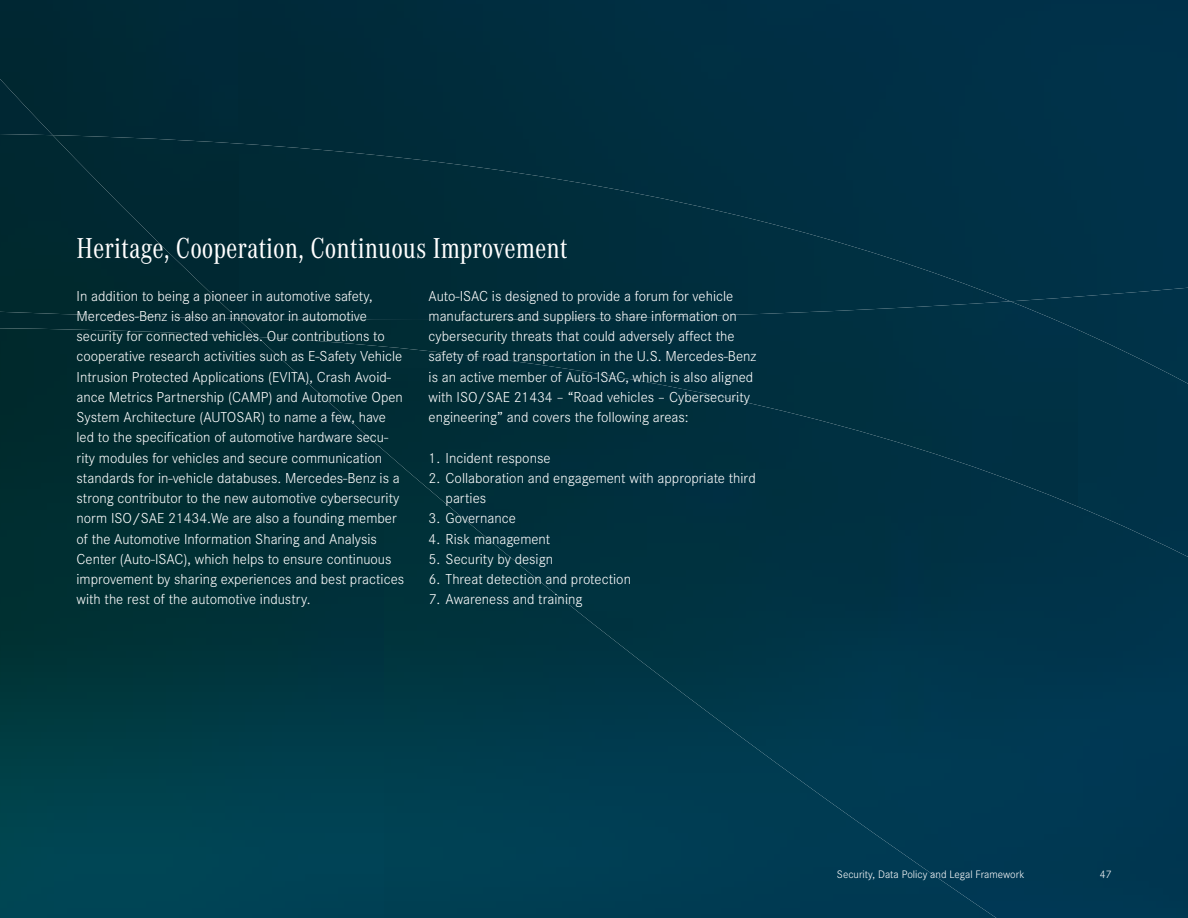
<style>
.page{position:relative;width:1188px;height:918px;background:#fff}
.page>*{position:absolute;margin:0;border:0;box-sizing:border-box;transform-origin:0 0}
.t1{font:30px "Daimler CAC";color:#fff}
.t2{font:300 15px/20.2px "Daimler CS";color:#fff}
.t3{font:300 11.25px "Daimler CS";color:#fff}
</style>
<div class="page">
<img style="left:0;top:0;width:1188px;height:288px">
<div style="left:1010px;top:288px;width:178px;height:13px;background:#003147"></div>
<div style="left:0;top:79px;width:53px;height:55px;background:#002731"></div>
<img style="left:238px;top:135px;width:772px;height:166px">
<img style="left:238px;top:301px;width:950px;height:36px">
<div style="left:0;top:134px;width:238px;height:178px;background:#002831"></div>
<div style="left:0;top:312px;width:257px;height:16px;background:#00282f"></div>
<div style="left:996px;top:337px;width:192px;height:581px;background:#00344b"></div>
<img style="left:0;top:328px;width:996px;height:590px">
<h1 class="t1" style="left:77px;top:228px;width:493px">Heritage, Cooperation, Continuous Improvement</h1>
<p class="t2" style="left:77px;top:285px;width:329px">In addition to being a pioneer in automotive safety, Mercedes-Benz is also an innovator in automotive security for connected vehicles. Our contributions to cooperative research activities such as E-Safety Vehicle Intrusion Protected Applications (EVITA), Crash Avoid&shy;ance Metrics Partnership (CAMP) and Automotive Open System Architecture (AUTOSAR) to name a few, have led to the specification of automotive hardware secu&shy;rity modules for vehicles and secure communication standards for in-vehicle databuses. Mercedes-Benz is a strong contributor to the new automotive cybersecurity norm ISO/SAE 21434.We are also a founding member of the Automotive Information Sharing and Analysis Center (Auto-ISAC), which helps to ensure continuous improvement by sharing experiences and best practices with the rest of the automotive industry.</p>
<p class="t2" style="left:429px;top:285px;width:329px">Auto-ISAC is designed to provide a forum for vehicle manufacturers and suppliers to share information on cybersecurity threats that could adversely affect the safety of road transportation in the U.S. Mercedes-Benz is an active member of Auto-ISAC, which is also aligned with ISO/SAE 21434 – “Road vehicles – Cybersecurity engineering” and covers the following areas:</p>
<p class="t2" style="left:429px;top:447px;width:123px">1. Incident response</p>
<p class="t2" style="left:446px;top:467px;width:312px;text-indent:-17px">2. Collaboration and engagement with appropriate third parties</p>
<p class="t2" style="left:429px;top:507px;width:89px">3. Governance</p>
<p class="t2" style="left:429px;top:528px;width:123px">4. Risk management</p>
<p class="t2" style="left:429px;top:548px;width:126px">5. Security by design</p>
<p class="t2" style="left:429px;top:568px;width:204px">6. Threat detection and protection</p>
<p class="t2" style="left:429px;top:588px;width:155px">7. Awareness and training</p>
<p class="t3" style="left:837px;top:866px;width:189px">Security, Data Policy and Legal Framework</p>
<p class="t3" style="left:1100px;top:866px;width:13px">47</p>
</div>
